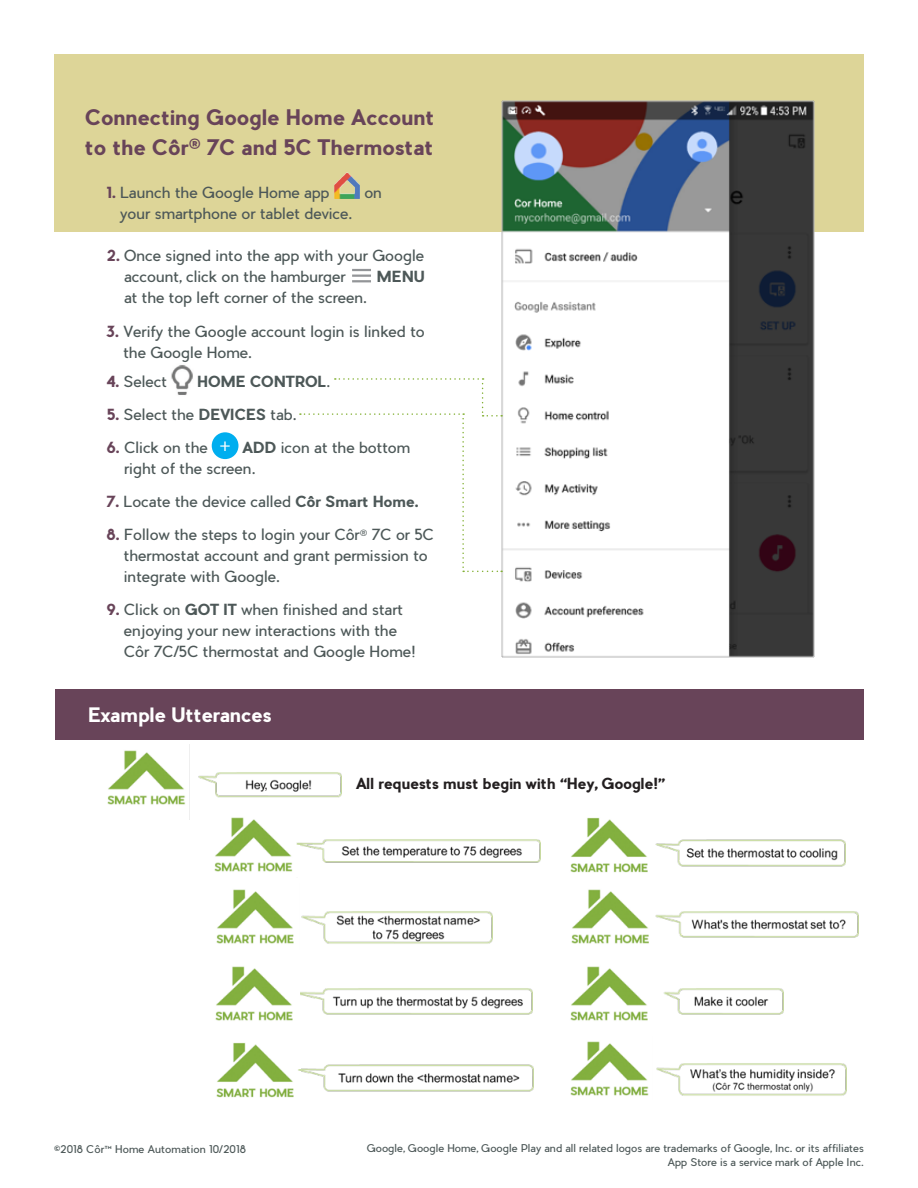
<style>
.page{position:relative;width:918px;height:1188px;background:#fff}
.page>*{position:absolute;margin:0;border:0;box-sizing:border-box;transform-origin:0 0}
.t1{font:700 21px/30px "Pier Sans";color:#684459}
.t2{font:700 19.5px "Pier Sans";letter-spacing:-.01em;color:#fff}
.t3{font:600 19.5px "Minion Pro";color:#fff}
.t4{font:15px/21px "Pier Sans";letter-spacing:-.01em;color:#4d5858}
.t5{font:700 15px "Pier Sans";letter-spacing:-.01em;color:#231f20}
.t6{font:700 15px "Pier Sans";letter-spacing:-.01em;color:#4d5858}
.t7{font:12px "Helvetica";color:#231f20}
.t8{font:10.5px "Pier Sans";letter-spacing:-.01em;color:#4d5858}
.s1{font-family:"Neutraface 2 Text";font-size:24px}
.s2{font-weight:700;color:#684459}
.s3{font-weight:400}
.s4{font-weight:700}
.s5{font-family:"Neutraface 2 Text"}
.s6{font-family:"Neutraface 2 Text";font-weight:600}
</style>
<div class="page">
<div style="left:55px;top:689px;width:809px;height:51px;background:#684459"></div>
<div style="left:54px;top:54px;width:810px;height:177px;background:#ddd598"></div>
<img style="left:501px;top:100px;width:313px;height:557px">
<svg style="left:352px;top:269px;width:19px;height:13px"></svg>
<img style="left:334px;top:172px;width:26px;height:27px">
<img style="left:171px;top:365px;width:22px;height:30px">
<div style="left:212px;top:432px;width:26px;height:27px;background:#00aeef;border-radius:50%"></div>
<img style="left:214px;top:820px;width:326px;height:52px">
<img style="left:216px;top:889px;width:277px;height:55px">
<img style="left:215px;top:966px;width:318px;height:55px">
<img style="left:216px;top:1042px;width:318px;height:56px">
<img style="left:570px;top:817px;width:275px;height:56px">
<img style="left:571px;top:889px;width:288px;height:55px">
<img style="left:570px;top:966px;width:214px;height:55px">
<img style="left:570px;top:1041px;width:276px;height:55px">
<svg style="left:300px;top:378px;width:202px;height:194px"></svg>
<hr style="left:296px;top:955px;width:4px;height:77px;background:#fff">
<hr style="left:296px;top:845px;width:4px;height:32px;background:#fff">
<hr style="left:296px;top:807px;width:4px;height:35px;background:#fff">
<hr style="left:297px;top:1024px;width:4px;height:44px;background:#fff">
<hr style="left:297px;top:1071px;width:4px;height:44px;background:#fff">
<hr style="left:651px;top:813px;width:4px;height:77px;background:#fff">
<hr style="left:651px;top:884px;width:4px;height:77px;background:#fff">
<hr style="left:652px;top:959px;width:4px;height:77px;background:#fff">
<img style="left:107px;top:744px;width:234px;height:76px">
<p class="t1" style="left:85px;top:102px;width:351px">Connecting Google Home Account to the Côr<span class="s1">®</span> 7C and 5C Thermostat</p>
<p class="t4" style="left:107px;top:183px;width:224px"><span class="s2">1.</span> Launch the Google Home app</p>
<p class="t4" style="left:364px;top:183px;width:19px">on</p>
<p class="t4" style="left:120px;top:204px;width:234px">your smartphone or tablet device.</p>
<p class="t4" style="left:124px;top:246px;width:302px;text-indent:-17px"><span class="s2">2.</span> Once signed into the app with your Google account, click on the hamburger</p>
<p class="t6" style="left:377px;top:267px;width:50px">MENU</p>
<p class="t4" style="left:124px;top:288px;width:245px">at the top left corner of the screen.</p>
<p class="t4" style="left:123px;top:321px;width:303px;text-indent:-16px"><span class="s2">3.</span> Verify the Google account login is linked to the Google Home.</p>
<p class="t4" style="left:107px;top:372px;width:62px"><span class="s2">4.</span> Select</p>
<p class="t6" style="left:198px;top:372px;width:134px">HOME CONTROL<span class="s3">.</span></p>
<p class="t4" style="left:107px;top:405px;width:191px"><span class="s2">5.</span> Select the <span class="s4">DEVICES</span> tab.</p>
<p class="t4" style="left:107px;top:438px;width:103px"><span class="s2">6.</span> Click on the</p>
<p class="t3" style="left:219px;top:431px;width:13px">+</p>
<p class="t4" style="left:124px;top:438px;width:288px;text-indent:119px"><span class="s4">ADD</span> icon at the bottom right of the screen.</p>
<p class="t4" style="left:107px;top:492px;width:313px"><span class="s2">7.</span> Locate the device called <span class="s4">Côr Smart Home.</span></p>
<p class="t4" style="left:124px;top:525px;width:312px;text-indent:-17px"><span class="s2">8.</span> Follow the steps to login your Côr<span class="s5">®</span> 7C or 5C thermostat account and grant permission to integrate with Google.</p>
<p class="t4" style="left:124px;top:600px;width:293px;text-indent:-17px"><span class="s2">9.</span> Click on <span class="s4">GOT IT</span> when finished and start enjoying your new interactions with the<br>Côr 7C/5C thermostat and Google Home!</p>
<p class="t2" style="left:88px;top:702px;width:185px">Example Utterances</p>
<p class="t7" style="left:264px;top:778px;width:5px">,</p>
<p class="t5" style="left:356px;top:774px;width:310px">All requests must begin with “Hey, Google!”</p>
<p class="t8" style="left:54px;top:1142px;width:193px"><span class="s6">©</span>2018 Côr<span class="s6">™</span> Home Automation 10/2018</p>
<p class="t8" style="left:367px;top:1142px;width:499px">Google, Google Home, Google Play and all related logos are trademarks of Google, Inc. or its affiliates</p>
<p class="t8" style="left:668px;top:1155px;width:198px">App Store is a service mark of Apple Inc.</p>
</div>
